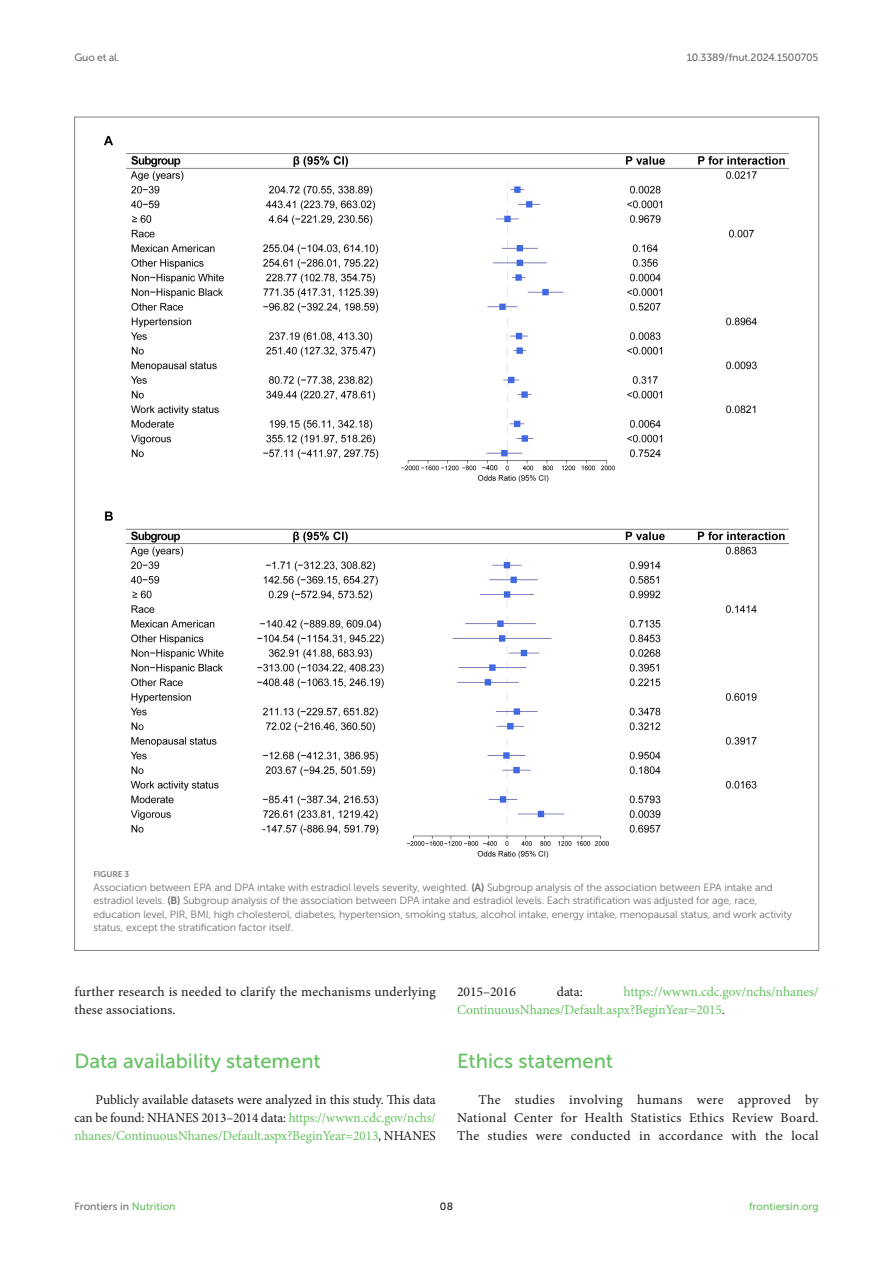
<style>
.page{position:relative;width:893px;height:1263px;background:#fff}
.page>*{position:absolute;margin:0;border:0;box-sizing:border-box;transform-origin:0 0}
.HEAD_1{font:20.25px "Museo Sans 500";color:#65c161}
.NON_TEXT{font:13.5px/18px "Minion Pro";color:#1b1c1b;text-align:justify}
.NON_TEXT-2{font:13.5px/18px "Minion Pro";letter-spacing:-.005em;color:#65c161}
.TEXT{font:13.5px/18px "Minion Pro";letter-spacing:.015em;color:#1b1c1b}
.FIG_LEG{font:10.5px/13.5px "Museo Sans 300";letter-spacing:-.01em;color:#706f70}
.t1{font:10.5px "Museo Sans 500";letter-spacing:-.015em;color:#706f70}
.t2{font:10.5px "Museo Sans 500";color:#65c161}
.t3{font:10.5px "Museo Sans 500";color:#1b1c1b}
.FIG_HD{font:8.25px "Museo Sans 700";letter-spacing:-.01em;color:#7e7f7f}
.s1{font-family:"Museo Sans 700"}
.s2{color:#65c161}
.s3{color:#1b1c1b}
</style>
<div class="page">
<img style="left:104px;top:136px;width:686px;height:722px">
<p class="t1" style="left:74px;top:51px;width:47px">Guo et al.</p>
<p class="t1" style="left:687px;top:51px;width:133px">10.3389/fnut.2024.1500705</p>
<p class="FIG_HD" style="left:94px;top:870px;width:37px">FIGURE 3</p>
<p class="FIG_LEG" style="left:94px;top:881px;width:700px">Association between EPA and DPA intake with estradiol levels severity, weighted. <span class="s1">(A)</span> Subgroup analysis of the association between EPA intake and estradiol levels. <span class="s1">(B)</span> Subgroup analysis of the association between DPA intake and estradiol levels. Each stratification was adjusted for age, race, education level, PIR, BMI, high cholesterol, diabetes, hypertension, smoking status, alcohol intake, energy intake, menopausal status, and work activity status, except the stratification factor itself.</p>
<p class="TEXT" style="left:74px;top:983px;width:363px">further research is needed to clarify the mechanisms underlying these associations.</p>
<p class="HEAD_1" style="left:74px;top:1050px;width:248px">Data availability statement</p>
<p class="NON_TEXT" style="left:74px;top:1091px;width:363px;text-indent:21px">Publicly available datasets were analyzed in this study. This data can be found: NHANES 2013–2014 data: <span class="s2">https://wwwn.cdc.gov/nchs/ nhanes/ContinuousNhanes/Default.aspx?BeginYear=2013</span>, NHANES</p>
<p class="NON_TEXT-2" style="left:457px;top:983px;width:363px;text-indent:167px">https://wwwn.cdc.gov/nchs/nhanes/<br>ContinuousNhanes/Default.aspx?BeginYear=2015<span class="s3">.</span></p>
<p class="HEAD_1" style="left:457px;top:1050px;width:158px">Ethics statement</p>
<p class="NON_TEXT" style="left:457px;top:1091px;width:363px;text-indent:21px">The studies involving humans were approved by National Center for Health Statistics Ethics Review Board.<br>The studies were conducted in accordance with the local</p>
<p class="NON_TEXT" style="left:457px;top:983px;width:60px">2015–2016</p>
<p class="NON_TEXT" style="left:557px;top:983px;width:28px">data:</p>
<p class="t1" style="left:74px;top:1200px;width:103px">Frontiers in <span class="s2">Nutrition</span></p>
<p class="t3" style="left:440px;top:1200px;width:15px">08</p>
<p class="t2" style="left:749px;top:1200px;width:71px">frontiersin.org</p>
</div>
